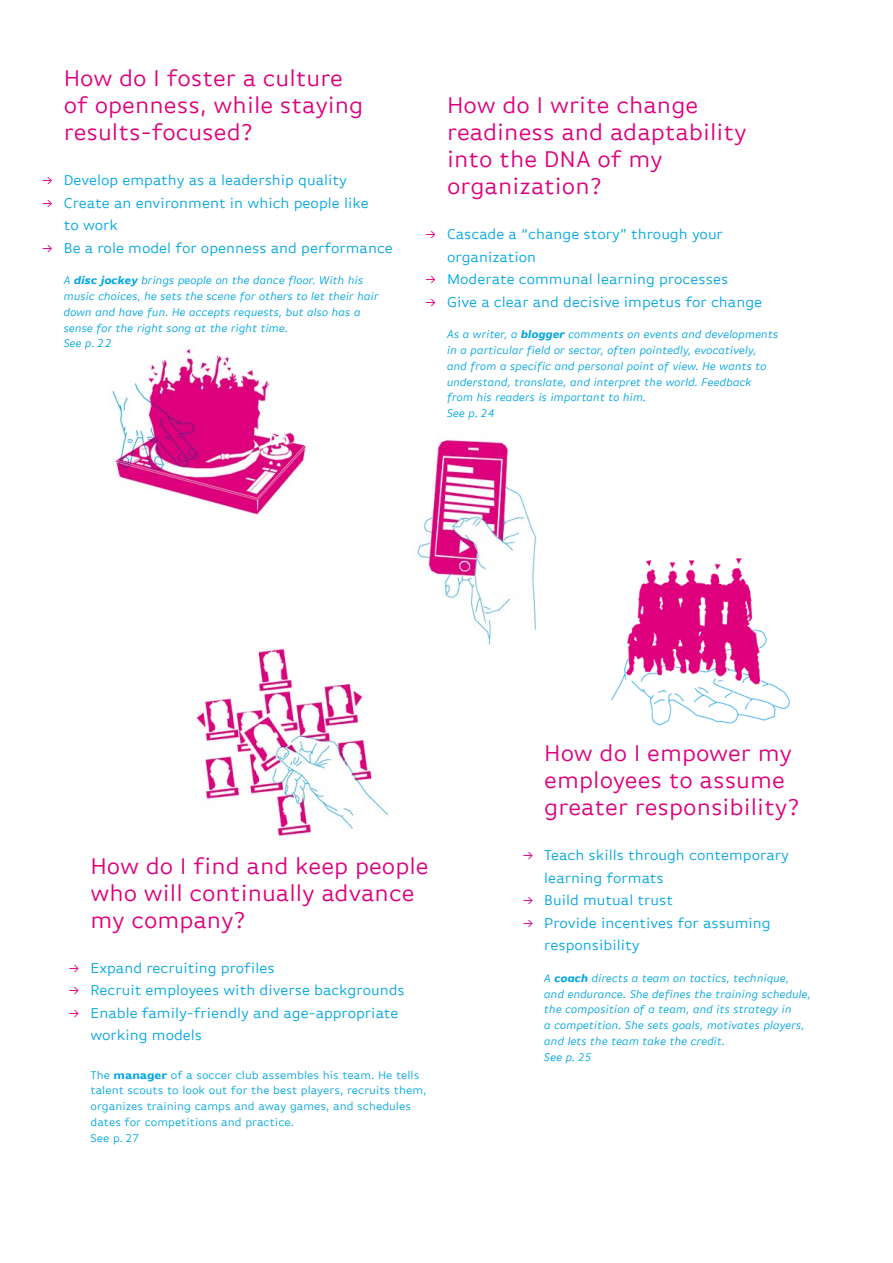
<style>
.page{position:relative;width:893px;height:1263px;background:#fff}
.page>*{position:absolute;margin:0;border:0;box-sizing:border-box;transform-origin:0 0}
.t1{font:24px/27px "Basic Gothic Offc Pro";color:#de007d}
.t2{font:15px/22.5px "Basic Gothic Offc Pro";color:#00a6e2}
.t3{font:italic 11.7px/15.8px "Basic Gothic Offc Pro";color:#00a6e2}
.t4{font:11.7px/15.8px "Basic Gothic Offc Pro";color:#00a6e2}
.s1{color:#de007d}
.s2{font-weight:700}
</style>
<div class="page">
<img style="left:417px;top:439px;width:120px;height:206px">
<img style="left:611px;top:558px;width:180px;height:168px">
<img style="left:196px;top:648px;width:193px;height:188px">
<img style="left:112px;top:349px;width:194px;height:166px">
<h1 class="t1" style="left:64px;top:65px;width:301px">How do I foster a culture of openness, while staying results-focused?</h1>
<p class="t2" style="left:43px;top:169px;width:306px"><span class="s1">→</span> Develop empathy as a leadership quality</p>
<p class="t2" style="left:64px;top:192px;width:306px;text-indent:-21px"><span class="s1">→</span> Create an environment in which people like to work</p>
<p class="t2" style="left:43px;top:237px;width:352px"><span class="s1">→</span> Be a role model for openness and performance</p>
<p class="t3" style="left:64px;top:273px;width:316px">A <span class="s2">disc jockey</span> brings people on the dance floor. With his music choices, he sets the scene for others to let their hair down and have fun. He accepts requests, but also has a sense for the right song at the right time.<br>See p.22</p>
<h1 class="t1" style="left:447px;top:92px;width:301px">How do I write change readiness and adaptability into the DNA of my organization?</h1>
<p class="t2" style="left:447px;top:223px;width:277px;text-indent:-21px"><span class="s1">→</span> Cascade a “change story” through your organization</p>
<p class="t2" style="left:426px;top:268px;width:304px"><span class="s1">→</span> Moderate communal learning processes</p>
<p class="t2" style="left:426px;top:291px;width:338px"><span class="s1">→</span> Give a clear and decisive impetus for change</p>
<p class="t3" style="left:447px;top:327px;width:333px">As a writer, a <span class="s2">blogger</span> comments on events and developments in a particular field or sector, often pointedly, evocatively, and from a specific and personal point of view. He wants to understand, translate, and interpret the world. Feedback from his readers is important to him.<br>See p.24</p>
<h1 class="t1" style="left:90px;top:852px;width:340px">How do I find and keep people who will continually advance my company?</h1>
<p class="t2" style="left:69px;top:957px;width:207px"><span class="s1">→</span> Expand recruiting profiles</p>
<p class="t2" style="left:69px;top:979px;width:337px"><span class="s1">→</span> Recruit employees with diverse backgrounds</p>
<p class="t2" style="left:90px;top:1002px;width:310px;text-indent:-21px"><span class="s1">→</span> Enable family-friendly and age-appropriate working models</p>
<p class="t4" style="left:90px;top:1067px;width:338px">The <span class="s2">manager</span> of a soccer club assembles his team. He tells talent scouts to look out for the best players, recruits them, organizes training camps and away games, and schedules dates for competitions and practice.<br>See p.27</p>
<h1 class="t1" style="left:544px;top:740px;width:257px">How do I empower my employees to assume greater responsibility?</h1>
<p class="t2" style="left:544px;top:844px;width:246px;text-indent:-21px"><span class="s1">→</span> Teach skills through contemporary learning formats</p>
<p class="t2" style="left:523px;top:889px;width:152px"><span class="s1">→</span> Build mutual trust</p>
<p class="t2" style="left:544px;top:912px;width:228px;text-indent:-21px"><span class="s1">→</span> Provide incentives for assuming responsibility</p>
<p class="t3" style="left:544px;top:970px;width:268px">A <span class="s2">coach</span> directs a team on tactics, technique, and endurance. She defines the training schedule, the composition of a team, and its strategy in<br>a competition. She sets goals, motivates players, and lets the team take the credit.<br>See p.25</p>
</div>
